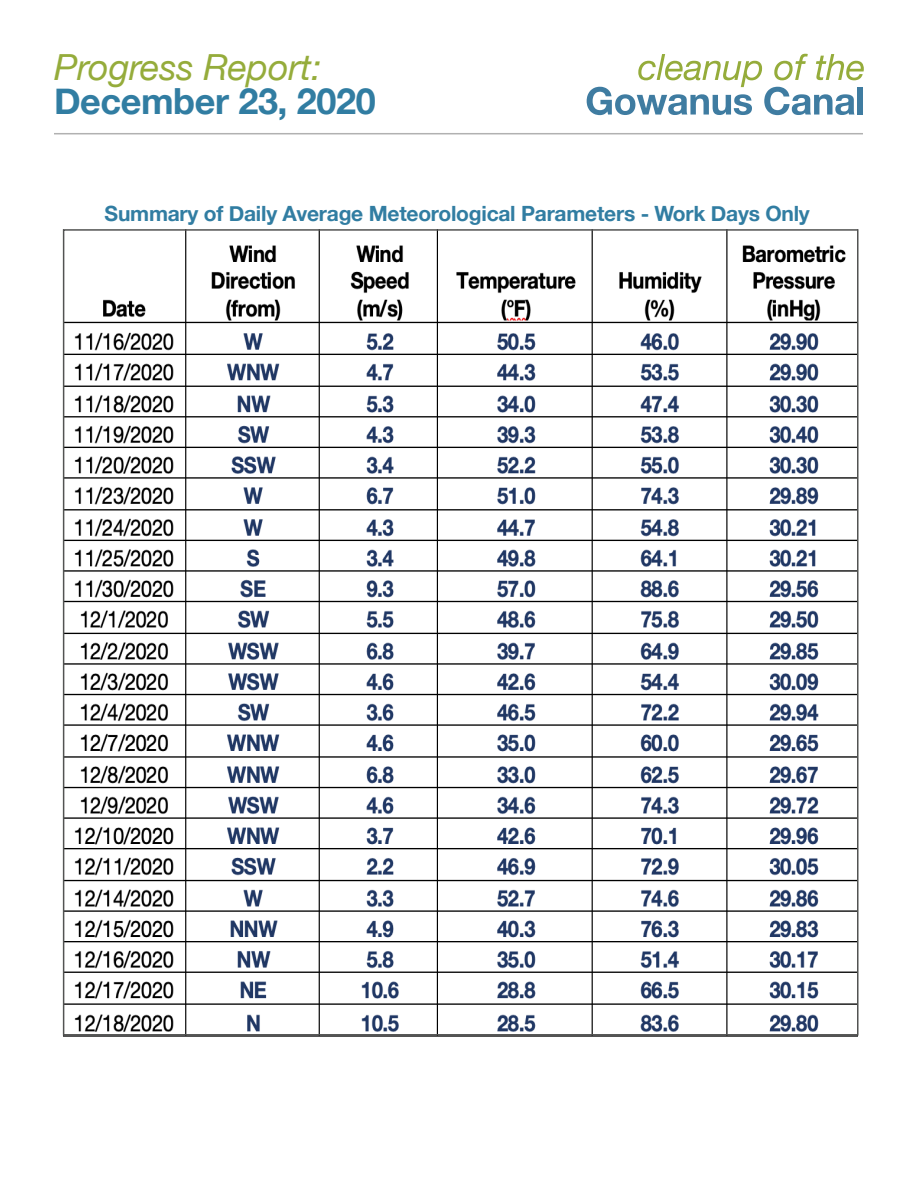
<style>
.page{position:relative;width:918px;height:1188px;background:#fff}
.page>*{position:absolute;margin:0;border:0;box-sizing:border-box;transform-origin:0 0}
.t1{font:italic 36px "Helvetica Neue";letter-spacing:-.005em;color:#95ac3b}
.t2{font:700 36px "Helvetica Neue";letter-spacing:-.01em;color:#317da2}
.t3{font:700 21px "Helvetica Neue";letter-spacing:-.01em;color:#317da2}
</style>
<div class="page">
<svg style="left:587px;top:54px;width:277px;height:61px"></svg>
<div style="left:858px;top:87px;width:5px;height:28px;background:#3f7ca1"></div>
<hr style="left:54px;top:133px;width:809px;height:1px;background:#b1b1b1">
<img style="left:64px;top:232px;width:794px;height:805px">
<h1 class="t1" style="left:54px;top:45px;width:269px">Progress Report:</h1>
<h1 class="t2" style="left:54px;top:79px;width:323px">December 23, 2020</h1>
<p class="t3" style="left:105px;top:200px;width:707px">Summary of Daily Average Meteorological Parameters - Work Days Only</p>
</div>
